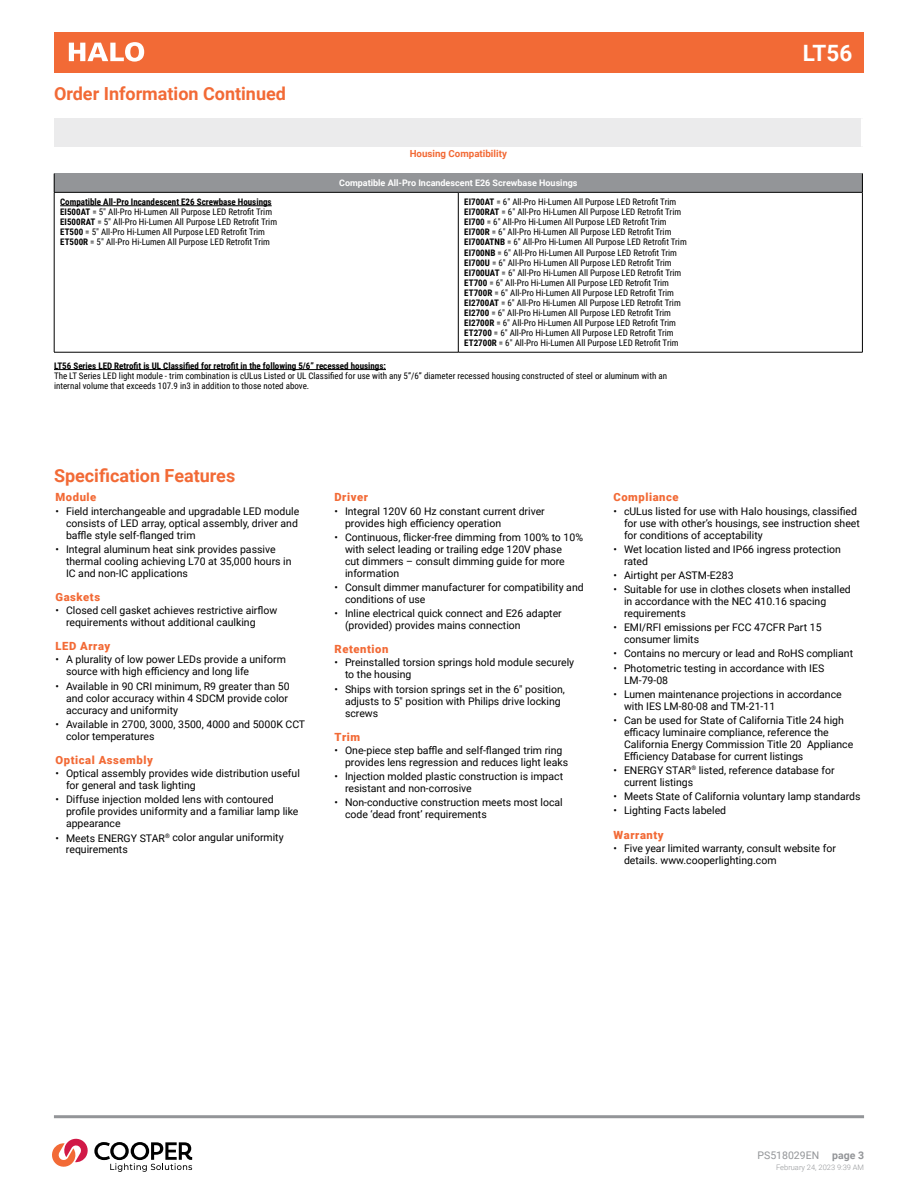
<style>
.page{position:relative;width:918px;height:1188px;background:#fff}
.page>*{position:absolute;margin:0;border:0;box-sizing:border-box;transform-origin:0 0}
.t1{font:700 22.5px "Roboto";color:#fff}
.t2{font:700 18px "Roboto";color:#f26a36}
.t3{font:900 11.25px "Roboto";letter-spacing:.05em;color:#f26a36}
.t4{font:10.5px/12px "Roboto";color:#000}
.t5{font:10.5px "Roboto";color:#939598}
.t6{font:700 9.75px "Roboto";color:#f26a36}
.t7{font:9px/10.1px "Roboto Condensed";color:#000101}
.t8{font:9px/10.1px "Roboto Condensed";color:#000}
.t9{font:700 9px "Roboto Condensed";color:#000}
.t10{font:700 9px "Roboto";color:#fff}
.t11{font:300 7.5px "Roboto";color:#939598}
.s1{font-weight:700}
</style>
<div class="page">
<div style="left:54px;top:32px;width:810px;height:41px;background:#f26a36"></div>
<hr style="left:54px;top:1115px;width:810px;height:3px;background:#939598">
<hr style="left:54px;top:369px;width:332px;height:1px;background:#000">
<div style="left:54px;top:118px;width:808px;height:29px;background:#ebebec"></div>
<div style="left:54px;top:174px;width:808px;height:18px;background:#939598"></div>
<hr style="left:54px;top:193px;width:1px;height:159px;background:#000">
<hr style="left:458px;top:193px;width:1px;height:159px;background:#000">
<hr style="left:862px;top:193px;width:1px;height:159px;background:#000">
<hr style="left:54px;top:352px;width:404px;height:1px;background:#000">
<hr style="left:458px;top:352px;width:405px;height:1px;background:#000">
<svg style="left:54px;top:174px;width:1px;height:18px"></svg>
<svg style="left:862px;top:174px;width:1px;height:18px"></svg>
<hr style="left:54px;top:192px;width:404px;height:1px;background:#000">
<hr style="left:458px;top:192px;width:405px;height:1px;background:#000">
<hr style="left:861px;top:118px;width:3px;height:29px;background:#fff">
<hr style="left:60px;top:206px;width:212px;height:1px;background:#000101">
<svg style="left:52px;top:1138px;width:140px;height:34px"></svg>
<svg style="left:69px;top:42px;width:75px;height:20px"></svg>
<h2 class="t2" style="left:54px;top:81px;width:234px">Order Information Continued</h2>
<p class="t6" style="left:410px;top:147px;width:99px">Housing Compatibility</p>
<p class="t10" style="left:339px;top:177px;width:240px">Compatible All-Pro Incandescent E26 Screwbase Housings</p>
<p class="t7" style="left:60px;top:197px;width:218px"><span class="s1">Compatible All-Pro Incandescent E26 Screwbase Housings EI500AT</span> = 5" All-Pro Hi-Lumen All Purpose LED Retrofit Trim <span class="s1">EI500RAT</span> = 5" All-Pro Hi-Lumen All Purpose LED Retrofit Trim <span class="s1">ET500</span> = 5" All-Pro Hi-Lumen All Purpose LED Retrofit Trim <span class="s1">ET500R</span> = 5" All-Pro Hi-Lumen All Purpose LED Retrofit Trim</p>
<p class="t7" style="left:464px;top:197px;width:224px"><span class="s1">EI700AT</span> = 6" All-Pro Hi-Lumen All Purpose LED Retrofit Trim <span class="s1">EI700RAT</span> = 6" All-Pro Hi-Lumen All Purpose LED Retrofit Trim <span class="s1">EI700</span> = 6" All-Pro Hi-Lumen All Purpose LED Retrofit Trim <span class="s1">EI700R</span> = 6" All-Pro Hi-Lumen All Purpose LED Retrofit Trim <span class="s1">EI700ATNB</span> = 6" All-Pro Hi-Lumen All Purpose LED Retrofit Trim <span class="s1">EI700NB</span> = 6" All-Pro Hi-Lumen All Purpose LED Retrofit Trim <span class="s1">EI700U</span> = 6" All-Pro Hi-Lumen All Purpose LED Retrofit Trim <span class="s1">EI700UAT</span> = 6" All-Pro Hi-Lumen All Purpose LED Retrofit Trim <span class="s1">ET700</span> = 6" All-Pro Hi-Lumen All Purpose LED Retrofit Trim <span class="s1">ET700R</span> = 6" All-Pro Hi-Lumen All Purpose LED Retrofit Trim <span class="s1">EI2700AT</span> = 6" All-Pro Hi-Lumen All Purpose LED Retrofit Trim <span class="s1">EI2700</span> = 6" All-Pro Hi-Lumen All Purpose LED Retrofit Trim <span class="s1">EI2700R</span> = 6" All-Pro Hi-Lumen All Purpose LED Retrofit Trim <span class="s1">ET2700</span> = 6" All-Pro Hi-Lumen All Purpose LED Retrofit Trim <span class="s1">ET2700R</span> = 6" All-Pro Hi-Lumen All Purpose LED Retrofit Trim</p>
<p class="t9" style="left:54px;top:359px;width:333px">LT56 Series LED Retrofit is UL Classified for retrofit in the following 5/6” recessed housings:</p>
<p class="t8" style="left:54px;top:370px;width:615px">The LT Series LED light module - trim combination is cULus Listed or UL Classified for use with any 5”/6” diameter recessed housing constructed of steel or aluminum with an internal volume that exceeds 107.9 in3 in addition to those noted above.</p>
<h1 class="t1" style="left:803px;top:38px;width:51px">LT56</h1>
<h2 class="t2" style="left:54px;top:463px;width:183px">Specification Features</h2>
<p class="t3" style="left:56px;top:490px;width:42px">Module</p>
<p class="t4" style="left:66px;top:504px;width:235px;text-indent:-10px">• Field interchangeable and upgradable LED module consists of LED array, optical assembly, driver and baffle style self-flanged trim</p>
<p class="t4" style="left:66px;top:543px;width:227px;text-indent:-10px">• Integral aluminum heat sink provides passive thermal cooling achieving L70 at 35,000 hours in<br>IC and non-IC applications</p>
<p class="t3" style="left:56px;top:589px;width:46px">Gaskets</p>
<p class="t4" style="left:66px;top:604px;width:213px;text-indent:-10px">• Closed cell gasket achieves restrictive airflow requirements without additional caulking</p>
<p class="t3" style="left:56px;top:639px;width:56px">LED Array</p>
<p class="t4" style="left:66px;top:653px;width:221px;text-indent:-10px">• A plurality of low power LEDs provide a uniform source with high efficiency and long life</p>
<p class="t4" style="left:66px;top:680px;width:225px;text-indent:-10px">• Available in 90 CRI minimum, R9 greater than 50 and color accuracy within 4 SDCM provide color accuracy and uniformity</p>
<p class="t4" style="left:66px;top:718px;width:241px;text-indent:-10px">• Available in 2700, 3000, 3500, 4000 and 5000K CCT color temperatures</p>
<p class="t3" style="left:56px;top:752px;width:99px">Optical Assembly</p>
<p class="t4" style="left:66px;top:767px;width:235px;text-indent:-10px">• Optical assembly provides wide distribution useful for general and task lighting</p>
<p class="t4" style="left:66px;top:793px;width:234px;text-indent:-10px">• Diffuse injection molded lens with contoured profile provides uniformity and a familiar lamp like appearance</p>
<p class="t4" style="left:66px;top:831px;width:219px;text-indent:-10px">• Meets ENERGY STAR<sup>®</sup> color angular uniformity requirements</p>
<p class="t3" style="left:334px;top:490px;width:35px">Driver</p>
<p class="t4" style="left:345px;top:504px;width:201px;text-indent:-10px">• Integral 120V 60 Hz constant current driver provides high efficiency operation</p>
<p class="t4" style="left:345px;top:531px;width:240px;text-indent:-10px">• Continuous, flicker-free dimming from 100% to 10% with select leading or trailing edge 120V phase<br>cut dimmers – consult dimming guide for more information</p>
<p class="t4" style="left:345px;top:581px;width:240px;text-indent:-10px">• Consult dimmer manufacturer for compatibility and conditions of use</p>
<p class="t4" style="left:345px;top:607px;width:218px;text-indent:-10px">• Inline electrical quick connect and E26 adapter (provided) provides mains connection</p>
<p class="t3" style="left:334px;top:641px;width:55px">Retention</p>
<p class="t4" style="left:345px;top:656px;width:231px;text-indent:-10px">• Preinstalled torsion springs hold module securely to the housing</p>
<p class="t4" style="left:345px;top:682px;width:221px;text-indent:-10px">• Ships with torsion springs set in the 6" position, adjusts to 5" position with Philips drive locking screws</p>
<p class="t3" style="left:334px;top:729px;width:27px">Trim</p>
<p class="t4" style="left:345px;top:744px;width:225px;text-indent:-10px">• One-piece step baffle and self-flanged trim ring provides lens regression and reduces light leaks</p>
<p class="t4" style="left:345px;top:770px;width:220px;text-indent:-10px">• Injection molded plastic construction is impact resistant and non-corrosive</p>
<p class="t4" style="left:345px;top:796px;width:219px;text-indent:-10px">• Non-conductive construction meets most local code ‘dead front’ requirements</p>
<p class="t3" style="left:614px;top:490px;width:67px">Compliance</p>
<p class="t4" style="left:624px;top:504px;width:237px;text-indent:-10px">• cULus listed for use with Halo housings, classified for use with other’s housings, see instruction sheet for conditions of acceptability</p>
<p class="t4" style="left:624px;top:543px;width:219px;text-indent:-10px">• Wet location listed and IP66 ingress protection rated</p>
<p class="t4" style="left:614px;top:569px;width:122px">• Airtight per ASTM-E283</p>
<p class="t4" style="left:624px;top:583px;width:228px;text-indent:-10px">• Suitable for use in clothes closets when installed in accordance with the NEC 410.16 spacing requirements</p>
<p class="t4" style="left:624px;top:621px;width:199px;text-indent:-10px">• EMI/RFI emissions per FCC 47CFR Part 15 consumer limits</p>
<p class="t4" style="left:614px;top:647px;width:241px">• Contains no mercury or lead and RoHS compliant</p>
<p class="t4" style="left:624px;top:661px;width:202px;text-indent:-10px">• Photometric testing in accordance with IES<br>LM-79-08</p>
<p class="t4" style="left:624px;top:688px;width:219px;text-indent:-10px">• Lumen maintenance projections in accordance with IES LM-80-08 and TM-21-11</p>
<p class="t4" style="left:624px;top:714px;width:231px;text-indent:-10px">• Can be used for State of California Title 24 high efficacy luminaire compliance, reference the California Energy Commission Title 20 Appliance Efficiency Database for current listings</p>
<p class="t4" style="left:624px;top:764px;width:212px;text-indent:-11px">• ENERGY STAR<sup>®</sup> listed, reference database for current listings</p>
<p class="t4" style="left:614px;top:790px;width:249px">• Meets State of California voluntary lamp standards</p>
<p class="t4" style="left:614px;top:804px;width:114px">• Lighting Facts labeled</p>
<p class="t3" style="left:614px;top:827px;width:52px">Warranty</p>
<p class="t4" style="left:624px;top:842px;width:213px;text-indent:-10px">• Five year limited warranty, consult website for details. www.cooperlighting.com</p>
<p class="t5" style="left:758px;top:1148px;width:108px">PS518029EN <span class="s1">page 3</span></p>
<p class="t11" style="left:776px;top:1162px;width:89px">February 24, 2023 9:39 AM</p>
</div>
